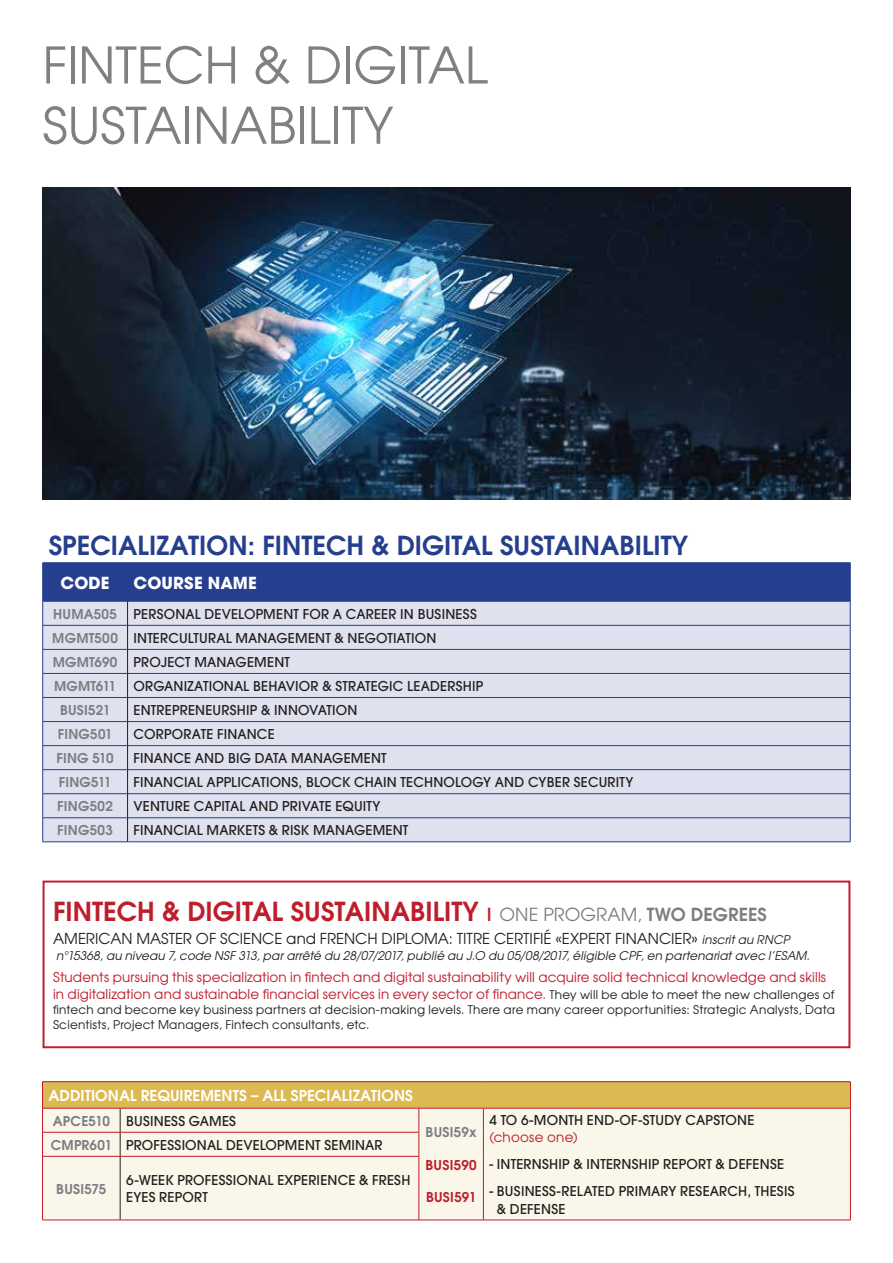
<style>
.page{position:relative;width:893px;height:1263px;background:#fff}
.page>*{position:absolute;margin:0;border:0;box-sizing:border-box;transform-origin:0 0}
.t1{font:50.25px/60.3px "Avant Garde";color:#808083}
.t2{font:600 26.1px "Avant Garde";color:#be1d2c}
.t3{font:600 26.1px "Avant Garde";color:#253f8e}
.t4{font:700 16.5px "Avant Garde";letter-spacing:.005em;color:#fff}
.t5{font:15px "Avant Garde";color:#231f20}
.t6{font:600 15px "Avant Garde";color:#fff}
.t7{font:500 13.5px/24.2px "Avant Garde";letter-spacing:.015em;color:#231f20}
.t8{font:13.5px/17.5px "Avant Garde";letter-spacing:.01em;color:#be1d2c}
.t9{font:600 13.5px "Avant Garde";letter-spacing:.015em;color:#7c7e83}
.t10{font:600 13.5px "Avant Garde";letter-spacing:.015em;color:#be1d2c}
.t11{font:12px/15px "Avant Garde";letter-spacing:.02em;color:#231f20}
.t12{font:italic 12px "Avant Garde";letter-spacing:.005em;color:#231f20}
.s1{font-weight:600;color:#7c7e83}
.s2{font-size:18px}
.s3{font-weight:400;font-size:18px;color:#7c7e83}
.s4{font-size:18px;color:#7c7e83}
.s5{font-style:italic;font-size:12px}
.s6{font-size:12px;color:#231f20}
</style>
<div class="page">
<div style="left:43px;top:880px;width:807px;height:168px;border:2px solid #be1d2c"></div>
<hr style="left:43px;top:562px;width:85px;height:1px;background:#253f8e">
<hr style="left:128px;top:562px;width:722px;height:1px;background:#253f8e">
<svg style="left:42px;top:563px;width:809px;height:279px;background:#bec4dc"></svg>
<div style="left:43px;top:1082px;width:807px;height:26px;background:#dcb951"></div>
<div style="left:43px;top:1109px;width:807px;height:111px;background:#faf6ea"></div>
<svg style="left:120px;top:1109px;width:1px;height:47px"></svg>
<hr style="left:120px;top:1156px;width:1px;height:64px;background:#231f20">
<hr style="left:42px;top:1081px;width:78px;height:1px;background:#be1d2c">
<hr style="left:120px;top:1081px;width:299px;height:1px;background:#be1d2c">
<hr style="left:419px;top:1081px;width:64px;height:1px;background:#be1d2c">
<hr style="left:483px;top:1081px;width:368px;height:1px;background:#be1d2c">
<svg style="left:42px;top:1082px;width:1px;height:74px"></svg>
<hr style="left:42px;top:1156px;width:1px;height:64px;background:#be1d2c">
<hr style="left:42px;top:1108px;width:78px;height:1px;background:#be1d2c">
<hr style="left:42px;top:1132px;width:78px;height:1px;background:#be1d2c">
<hr style="left:42px;top:1156px;width:78px;height:1px;background:#be1d2c">
<hr style="left:42px;top:1220px;width:78px;height:1px;background:#be1d2c">
<hr style="left:120px;top:1108px;width:299px;height:1px;background:#be1d2c">
<hr style="left:120px;top:1132px;width:299px;height:1px;background:#be1d2c">
<hr style="left:120px;top:1156px;width:299px;height:1px;background:#be1d2c">
<hr style="left:120px;top:1220px;width:299px;height:1px;background:#be1d2c">
<svg style="left:419px;top:1109px;width:1px;height:47px"></svg>
<hr style="left:419px;top:1156px;width:1px;height:64px;background:#be1d2c">
<hr style="left:419px;top:1108px;width:64px;height:1px;background:#be1d2c">
<hr style="left:483px;top:1108px;width:368px;height:1px;background:#be1d2c">
<svg style="left:483px;top:1108px;width:1px;height:48px"></svg>
<svg style="left:850px;top:1082px;width:1px;height:74px"></svg>
<hr style="left:483px;top:1156px;width:1px;height:64px;background:#be1d2c">
<hr style="left:850px;top:1156px;width:1px;height:64px;background:#be1d2c">
<hr style="left:419px;top:1220px;width:64px;height:1px;background:#be1d2c">
<hr style="left:483px;top:1220px;width:368px;height:1px;background:#be1d2c">
<img style="left:43px;top:187px;width:807px;height:312px">
<h1 class="t1" style="left:43px;top:34px;width:447px">FINTECH &amp; DIGITAL<br>SUSTAINABILITY</h1>
<h2 class="t3" style="left:49px;top:528px;width:641px">SPECIALIZATION: FINTECH &amp; DIGITAL SUSTAINABILITY</h2>
<p class="t4" style="left:61px;top:572px;width:51px">CODE</p>
<p class="t4" style="left:134px;top:572px;width:125px">COURSE NAME</p>
<p class="t7" style="left:52px;top:602px;width:426px"><span class="s1">HUMA505</span> PERSONAL DEVELOPMENT FOR A CAREER IN BUSINESS <span class="s1">MGMT500</span> INTERCULTURAL MANAGEMENT &amp; NEGOTIATION <span class="s1">MGMT690</span> PROJECT MANAGEMENT<br><span class="s1">MGMT611</span></p>
<p class="t7" style="left:134px;top:674px;width:351px">ORGANIZATIONAL BEHAVIOR &amp; STRATEGIC LEADERSHIP</p>
<p class="t9" style="left:60px;top:701px;width:52px">BUSI521</p>
<p class="t7" style="left:134px;top:698px;width:225px">ENTREPRENEURSHIP &amp; INNOVATION</p>
<p class="t9" style="left:58px;top:725px;width:56px">FING501</p>
<p class="t7" style="left:134px;top:722px;width:143px">CORPORATE FINANCE</p>
<p class="t9" style="left:56px;top:749px;width:59px">FING 510</p>
<p class="t7" style="left:134px;top:746px;width:254px">FINANCE AND BIG DATA MANAGEMENT</p>
<p class="t9" style="left:59px;top:773px;width:54px">FING511</p>
<p class="t7" style="left:134px;top:770px;width:501px">FINANCIAL APPLICATIONS, BLOCK CHAIN TECHNOLOGY AND CYBER SECURITY</p>
<p class="t9" style="left:57px;top:797px;width:57px">FING502</p>
<p class="t7" style="left:134px;top:794px;width:248px">VENTURE CAPITAL AND PRIVATE EQUITY</p>
<p class="t9" style="left:57px;top:821px;width:57px">FING503</p>
<p class="t7" style="left:134px;top:818px;width:276px">FINANCIAL MARKETS &amp; RISK MANAGEMENT</p>
<h2 class="t2" style="left:53px;top:894px;width:715px">FINTECH &amp; DIGITAL SUSTAINABILITY <span class="s2">|</span> <span class="s3">ONE PROGRAM,</span> <span class="s4">TWO DEGREES</span></h2>
<p class="t5" style="left:53px;top:929px;width:738px">AMERICAN MASTER OF SCIENCE and FRENCH DIPLOMA: TITRE CERTIFIÉ «EXPERT FINANCIER» <span class="s5">inscrit au RNCP</span></p>
<p class="t12" style="left:56px;top:948px;width:755px">n°15368, au niveau 7, code NSF 313, par arrêté du 28/07/2017, publié au J.O du 05/08/2017, éligible CPF, en partenariat avec l’ESAM.</p>
<p class="t8" style="left:53px;top:968px;width:783px">Students pursuing this specialization in fintech and digital sustainability will acquire solid technical knowledge and skills in digitalization and sustainable financial services in every sector of finance. <span class="s6">They will be able to meet the new challenges of</span></p>
<p class="t11" style="left:53px;top:1002px;width:783px">fintech and become key business partners at decision-making levels. There are many career opportunities: Strategic Analysts, Data<br>Scientists, Project Managers, Fintech consultants, etc.</p>
<p class="t6" style="left:49px;top:1085px;width:366px">ADDITIONAL REQUIREMENTS – ALL SPECIALIZATIONS</p>
<p class="t7" style="left:53px;top:1108px;width:185px"><span class="s1">APCE510</span> BUSINESS GAMES</p>
<p class="t7" style="left:51px;top:1133px;width:333px"><span class="s1">CMPR601</span> PROFESSIONAL DEVELOPMENT SEMINAR</p>
<p class="t9" style="left:56px;top:1180px;width:52px">BUSI575</p>
<p class="t7" style="left:126px;top:1171px;width:286px;line-height:17.5px">6-WEEK PROFESSIONAL EXPERIENCE &amp; FRESH<br>EYES REPORT</p>
<p class="t9" style="left:426px;top:1123px;width:53px">BUSI59x</p>
<p class="t10" style="left:426px;top:1156px;width:53px">BUSI590</p>
<p class="t10" style="left:426px;top:1188px;width:52px">BUSI591</p>
<p class="t7" style="left:489px;top:1108px;width:266px">4 TO 6-MONTH END-OF-STUDY CAPSTONE</p>
<p class="t8" style="left:489px;top:1128px;width:90px">(choose one)</p>
<p class="t7" style="left:489px;top:1152px;width:296px">- INTERNSHIP &amp; INTERNSHIP REPORT &amp; DEFENSE</p>
<p class="t7" style="left:497px;top:1183px;width:299px;line-height:17.5px;text-indent:-8px">- BUSINESS-RELATED PRIMARY RESEARCH, THESIS &amp; DEFENSE</p>
</div>
